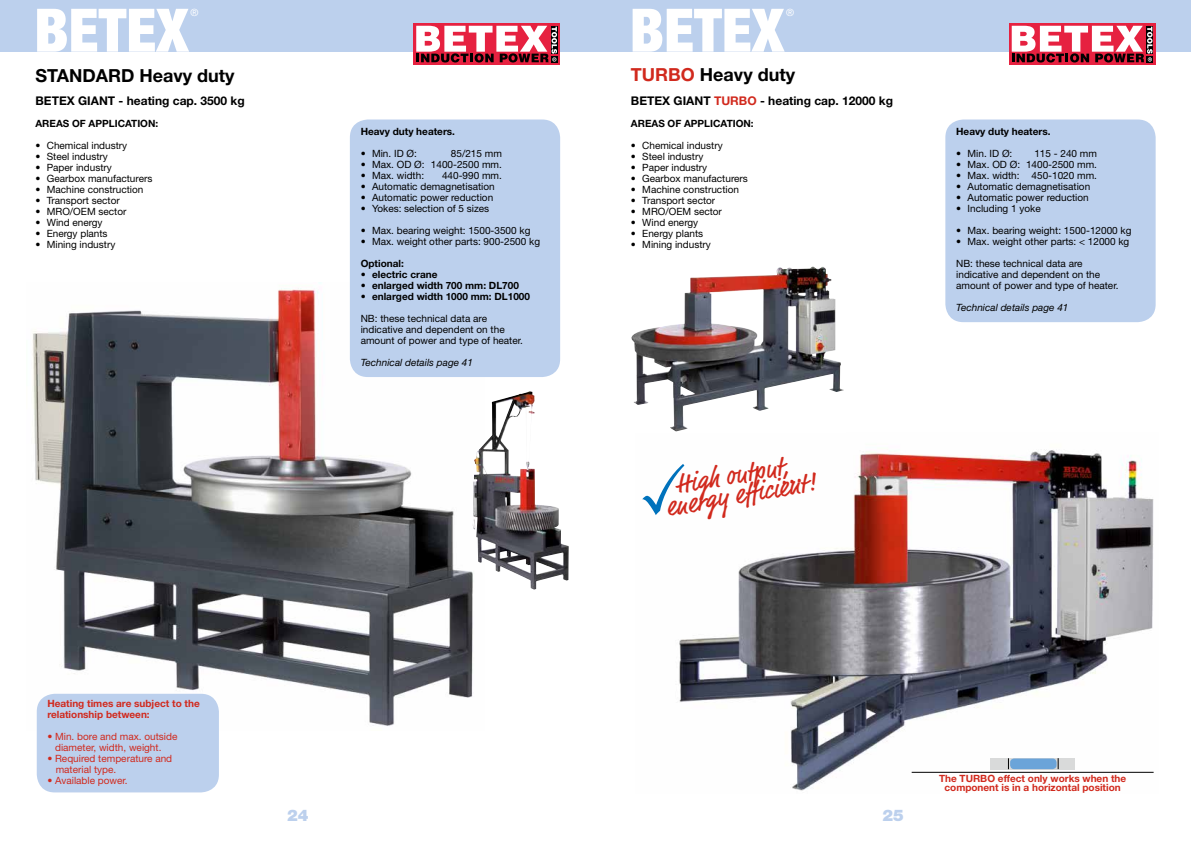
<style>
.page{position:relative;width:1191px;height:842px;background:#fff}
.page>*{position:absolute;margin:0;border:0;box-sizing:border-box;transform-origin:0 0}
.t1{font:900 condensed 60px "Helvetica Neue";color:#fff}
.t2{font:27px/21px "Market OT";color:#d1291d;text-align:center}
.t3{font:700 18px "Helvetica Neue LT Std";color:#000}
.t4{font:900 16px "Helvetica Neue LT Std";color:#bcd0ed}
.t5{font:700 12px "Helvetica Neue LT Std";color:#000}
.t6{font:10px/11px "Helvetica Neue LT Std";color:#000}
.t7{font:700 10px "Helvetica Neue LT Std";color:#000}
.t8{font:700 10px/11px "Helvetica Neue LT Std";color:#d1291d}
.t9{font:10px/11px "Helvetica Neue LT Std";color:#d1291d}
.t10{font:italic 10px "Helvetica Neue LT Std";color:#000}
.t11{font:10px "Helvetica Neue LT Std";color:#fff}
.s1{color:#d1291d}
</style>
<div class="page">
<div style="left:0;top:0;width:595px;height:52px;background:#bcd0ed"></div>
<svg style="left:413px;top:23px;width:147px;height:41px"></svg>
<svg style="left:416px;top:26px;width:142px;height:36px;background:#cb7b87"></svg>
<img style="left:32px;top:288px;width:453px;height:443px">
<div style="left:350px;top:119px;width:210px;height:258px;background:#bcd0ed;border-radius:18px"></div>
<img style="left:473px;top:392px;width:56px;height:145px">
<div style="left:37px;top:694px;width:182px;height:98px;background:#bcd0ed;border-radius:18px"></div>
<div style="left:595px;top:0;width:596px;height:52px;background:#bcd0ed"></div>
<svg style="left:1009px;top:23px;width:146px;height:41px"></svg>
<svg style="left:1011px;top:26px;width:143px;height:36px;background:#cc7a87"></svg>
<img style="left:679px;top:449px;width:475px;height:342px">
<div style="left:945px;top:119px;width:210px;height:203px;background:#bcd0ed;border-radius:18px"></div>
<svg style="left:675px;top:266px;width:169px;height:166px"></svg>
<img style="left:631px;top:267px;width:181px;height:164px">
<hr style="left:911px;top:772px;width:242px;height:1px;background:#000">
<div style="left:990px;top:758px;width:85px;height:11px;background:#d9dada"></div>
<div style="left:1010px;top:758px;width:46px;height:11px;background:#6ba4d9;border-radius:4px"></div>
<svg style="left:679px;top:463px;width:13px;height:54px"></svg>
<svg style="left:782px;top:478px;width:19px;height:7px"></svg>
<p class="t1" style="left:34px;top:-19px;width:156px">BETEX</p>
<p class="t11" style="left:190px;top:7px;width:9px">®</p>
<p class="t3" style="left:35px;top:64px;width:201px">STANDARD Heavy duty</p>
<p class="t5" style="left:35px;top:93px;width:211px">BETEX GIANT - heating cap. 3500 kg</p>
<p class="t7" style="left:35px;top:117px;width:124px">AREAS OF APPLICATION:</p>
<p class="t6" style="left:35px;top:139px;width:93px">• Chemical industry</p>
<p class="t6" style="left:35px;top:150px;width:74px">• Steel industry</p>
<p class="t6" style="left:35px;top:161px;width:78px">• Paper industry</p>
<p class="t6" style="left:35px;top:172px;width:118px">• Gearbox manufacturers</p>
<p class="t6" style="left:35px;top:183px;width:110px">• Machine construction</p>
<p class="t6" style="left:35px;top:194px;width:86px">• Transport sector</p>
<p class="t6" style="left:35px;top:205px;width:92px">• MRO/OEM sector</p>
<p class="t6" style="left:35px;top:216px;width:69px">• Wind energy</p>
<p class="t6" style="left:35px;top:227px;width:74px">• Energy plants</p>
<p class="t6" style="left:35px;top:238px;width:81px">• Mining industry</p>
<p class="t7" style="left:361px;top:125px;width:96px">Heavy duty heaters.</p>
<p class="t6" style="left:361px;top:148px;width:58px">• Min. ID Ø:</p>
<p class="t6" style="left:451px;top:148px;width:52px">85/215 mm</p>
<p class="t6" style="left:361px;top:159px;width:143px">• Max. OD Ø: 1400-2500 mm.</p>
<p class="t6" style="left:361px;top:170px;width:65px">• Max. width:</p>
<p class="t6" style="left:442px;top:170px;width:61px">440-990 mm.</p>
<p class="t6" style="left:361px;top:181px;width:135px">• Automatic demagnetisation</p>
<p class="t6" style="left:361px;top:192px;width:134px">• Automatic power reduction</p>
<p class="t6" style="left:361px;top:203px;width:130px">• Yokes: selection of 5 sizes</p>
<p class="t6" style="left:361px;top:225px;width:171px">• Max. bearing weight: 1500-3500 kg</p>
<p class="t6" style="left:361px;top:236px;width:181px">• Max. weight other parts: 900-2500 kg</p>
<p class="t7" style="left:361px;top:257px;width:45px">Optional:</p>
<p class="t7" style="left:361px;top:268px;width:78px">• electric crane</p>
<p class="t7" style="left:361px;top:279px;width:160px">• enlarged width 700 mm: DL700</p>
<p class="t7" style="left:361px;top:290px;width:171px">• enlarged width 1000 mm: DL1000</p>
<p class="t6" style="left:361px;top:313px;width:164px">NB: these technical data are indicative and dependent on the amount of power and type of heater.</p>
<p class="t10" style="left:361px;top:357px;width:114px">Technical details page 41</p>
<p class="t8" style="left:47px;top:698px;width:154px">Heating times are subject to the relationship between:</p>
<p class="t9" style="left:55px;top:731px;width:124px;text-indent:-8px">• Min. bore and max. outside diameter, width, weight.</p>
<p class="t9" style="left:56px;top:753px;width:118px;text-indent:-8px">• Required temperature and material type.</p>
<p class="t9" style="left:47px;top:775px;width:82px">• Available power.</p>
<p class="t4" style="left:287px;top:805px;width:23px">24</p>
<p class="t1" style="left:629px;top:-19px;width:156px">BETEX</p>
<p class="t11" style="left:786px;top:7px;width:9px">®</p>
<p class="t3" style="left:631px;top:63px;width:166px"><span class="s1">TURBO</span> Heavy duty</p>
<p class="t5" style="left:631px;top:93px;width:264px">BETEX GIANT <span class="s1">TURBO</span> - heating cap. 12000 kg</p>
<p class="t7" style="left:631px;top:117px;width:124px">AREAS OF APPLICATION:</p>
<p class="t6" style="left:631px;top:139px;width:93px">• Chemical industry</p>
<p class="t6" style="left:631px;top:150px;width:74px">• Steel industry</p>
<p class="t6" style="left:631px;top:161px;width:78px">• Paper industry</p>
<p class="t6" style="left:631px;top:172px;width:118px">• Gearbox manufacturers</p>
<p class="t6" style="left:631px;top:183px;width:110px">• Machine construction</p>
<p class="t6" style="left:631px;top:194px;width:86px">• Transport sector</p>
<p class="t6" style="left:631px;top:205px;width:92px">• MRO/OEM sector</p>
<p class="t6" style="left:631px;top:216px;width:69px">• Wind energy</p>
<p class="t6" style="left:631px;top:227px;width:74px">• Energy plants</p>
<p class="t6" style="left:631px;top:238px;width:81px">• Mining industry</p>
<p class="t2" style="left:661px;top:479px;width:154px;rotate:-10deg">High output, energy effi cient!</p>
<p class="t7" style="left:956px;top:125px;width:96px">Heavy duty heaters.</p>
<p class="t6" style="left:956px;top:148px;width:58px">• Min. ID Ø:</p>
<p class="t6" style="left:1034px;top:148px;width:64px">115 - 240 mm</p>
<p class="t6" style="left:956px;top:159px;width:142px">• Max. OD Ø: 1400-2500 mm.</p>
<p class="t6" style="left:956px;top:170px;width:142px">• Max. width: 450-1020 mm.</p>
<p class="t6" style="left:956px;top:181px;width:135px">• Automatic demagnetisation</p>
<p class="t6" style="left:956px;top:192px;width:134px">• Automatic power reduction</p>
<p class="t6" style="left:956px;top:203px;width:86px">• Including 1 yoke</p>
<p class="t6" style="left:956px;top:225px;width:177px">• Max. bearing weight: 1500-12000 kg</p>
<p class="t6" style="left:956px;top:236px;width:175px">• Max. weight other parts: &lt; 12000 kg</p>
<p class="t6" style="left:956px;top:258px;width:164px">NB: these technical data are indicative and dependent on the amount of power and type of heater.</p>
<p class="t10" style="left:956px;top:302px;width:114px">Technical details page 41</p>
<p class="t4" style="left:882px;top:805px;width:23px">25</p>
<p class="t8" style="left:939px;top:773px;width:189px;line-height:9px;text-align:center">The TURBO effect only works when the component is in a horizontal position</p>
</div>
